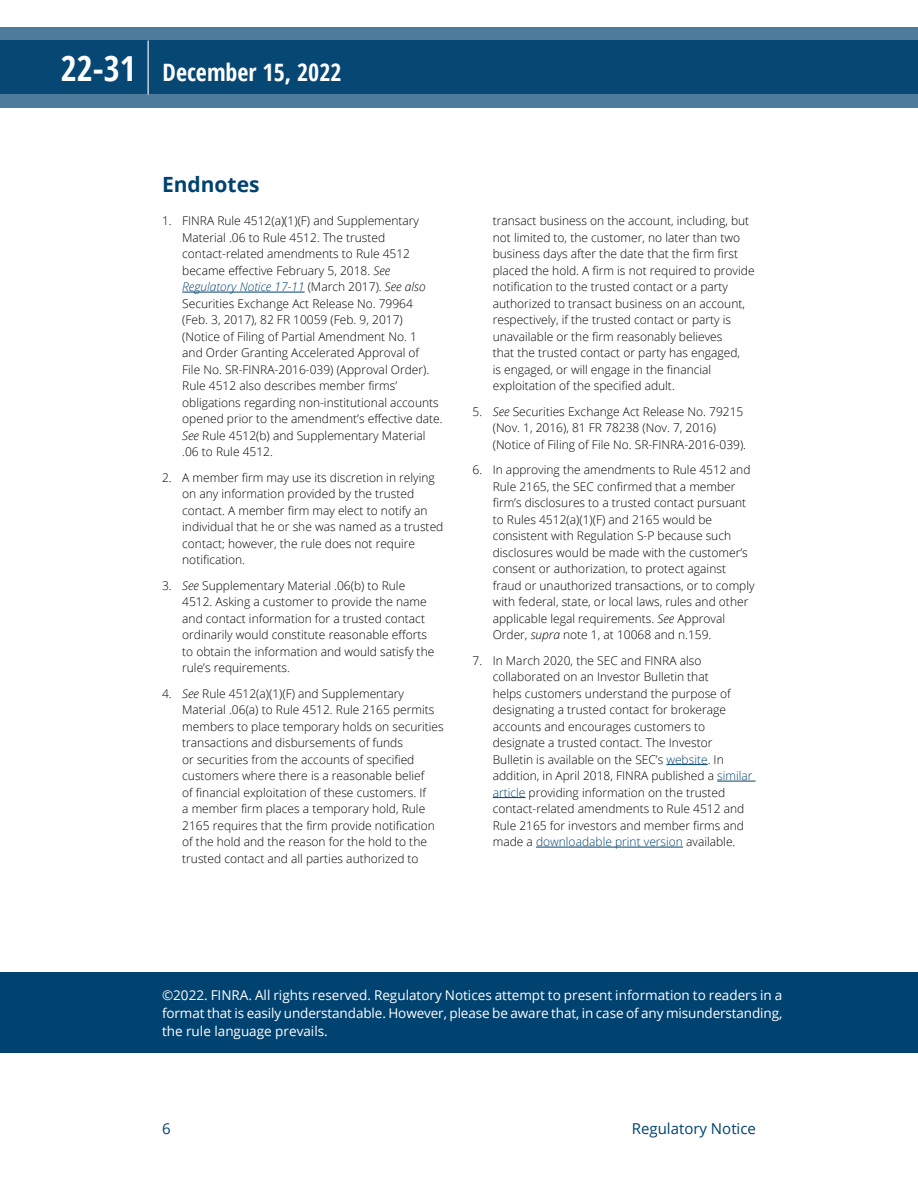
<style>
.page{position:relative;width:918px;height:1188px;background:#fff}
.page>*{position:absolute;margin:0;border:0;box-sizing:border-box;transform-origin:0 0}
.t1{font:700 24px "Open Sans Condensed";color:#fff}
.t2{font:700 21px "Open Sans";color:#004270}
.t3{font:15px "Open Sans";color:#004270}
.t4{font:13.5px/18px "Open Sans";letter-spacing:-.01em;color:#fff;text-align:justify}
.t5{font:300 12px/16.5px "Open Sans";color:#000}
.s1{font-size:34.5px}
.s2{font-style:italic}
.s3{font-style:italic;color:#004270}
.s4{color:#004270}
</style>
<div class="page">
<hr style="left:182px;top:292px;width:123px;height:1px;background:#004270">
<hr style="left:666px;top:764px;width:42px;height:1px;background:#004270">
<hr style="left:717px;top:781px;width:39px;height:1px;background:#004270">
<hr style="left:493px;top:797px;width:33px;height:1px;background:#004270">
<hr style="left:536px;top:847px;width:147px;height:1px;background:#004270">
<div style="left:0;top:972px;width:918px;height:81px;background:#004270"></div>
<svg style="left:0;top:27px;width:918px;height:81px;background:#1e5881"></svg>
<hr style="left:148px;top:40px;width:1px;height:54px;background:#fff">
<h1 class="t1" style="left:61px;top:55px;width:282px"><span class="s1">22-31</span> December 15, 2022</h1>
<h2 class="t2" style="left:162px;top:169px;width:99px">Endnotes</h2>
<p class="t5" style="left:182px;top:212px;width:262px;text-indent:-20px">1. FINRA Rule 4512(a)(1)(F) and Supplementary Material .06 to Rule 4512. The trusted contact-related amendments to Rule 4512 became effective February 5, 2018. <span class="s2">See </span><span class="s3">Regulatory Notice 17-11</span> (March 2017). <span class="s2">See also </span>Securities Exchange Act Release No. 79964<br>(Feb. 3, 2017), 82 FR 10059 (Feb. 9, 2017) (Notice of Filing of Partial Amendment No. 1<br>and Order Granting Accelerated Approval of<br>File No. SR-FINRA-2016-039) (Approval Order).<br>Rule 4512 also describes member firms’ obligations regarding non-institutional accounts opened prior to the amendment’s effective date.<br><span class="s2">See</span> Rule 4512(b) and Supplementary Material .06 to Rule 4512.</p>
<p class="t5" style="left:182px;top:469px;width:263px;text-indent:-20px">2. A member firm may use its discretion in relying on any information provided by the trusted contact. A member firm may elect to notify an individual that he or she was named as a trusted contact; however, the rule does not require notification.</p>
<p class="t5" style="left:182px;top:577px;width:254px;text-indent:-20px">3. <span class="s2">See</span> Supplementary Material .06(b) to Rule 4512. Asking a customer to provide the name and contact information for a trusted contact ordinarily would constitute reasonable efforts to obtain the information and would satisfy the rule’s requirements.</p>
<p class="t5" style="left:182px;top:685px;width:263px;text-indent:-20px">4. <span class="s2">See</span> Rule 4512(a)(1)(F) and Supplementary Material .06(a) to Rule 4512. Rule 2165 permits members to place temporary holds on securities transactions and disbursements of funds<br>or securities from the accounts of specified customers where there is a reasonable belief<br>of financial exploitation of these customers. If<br>a member firm places a temporary hold, Rule 2165 requires that the firm provide notification of the hold and the reason for the hold to the trusted contact and all parties authorized to</p>
<p class="t5" style="left:493px;top:212px;width:263px">transact business on the account, including, but not limited to, the customer, no later than two business days after the date that the firm first placed the hold. A firm is not required to provide notification to the trusted contact or a party authorized to transact business on an account, respectively, if the trusted contact or party is unavailable or the firm reasonably believes<br>that the trusted contact or party has engaged,<br>is engaged, or will engage in the financial exploitation of the specified adult.</p>
<p class="t5" style="left:493px;top:403px;width:255px;text-indent:-20px">5. <span class="s2">See</span> Securities Exchange Act Release No. 79215 (Nov. 1, 2016), 81 FR 78238 (Nov. 7, 2016) (Notice of Filing of File No. SR-FINRA-2016-039).</p>
<p class="t5" style="left:493px;top:461px;width:263px;text-indent:-20px">6. In approving the amendments to Rule 4512 and Rule 2165, the SEC confirmed that a member firm’s disclosures to a trusted contact pursuant to Rules 4512(a)(1)(F) and 2165 would be consistent with Regulation S-P because such disclosures would be made with the customer’s consent or authorization, to protect against fraud or unauthorized transactions, or to comply with federal, state, or local laws, rules and other applicable legal requirements. <span class="s2">See</span> Approval Order, <span class="s2">supra</span> note 1, at 10068 and n.159.</p>
<p class="t5" style="left:493px;top:652px;width:261px;text-indent:-20px">7. In March 2020, the SEC and FINRA also collaborated on an Investor Bulletin that<br>helps customers understand the purpose of designating a trusted contact for brokerage accounts and encourages customers to designate a trusted contact. The Investor Bulletin is available on the SEC’s <span class="s4">website</span>. In addition, in April 2018, FINRA published a <span class="s4">similar article</span> providing information on the trusted contact-related amendments to Rule 4512 and Rule 2165 for investors and member firms and made a <span class="s4">downloadable print version</span> available.</p>
<p class="t4" style="left:162px;top:985px;width:622px">©2022. FINRA. All rights reserved. Regulatory Notices attempt to present information to readers in a format that is easily understandable. However, please be aware that, in case of any misunderstanding, the rule language prevails.</p>
<p class="t3" style="left:162px;top:1118px;width:10px">6</p>
<p class="t3" style="left:632px;top:1118px;width:126px">Regulatory Notice</p>
</div>
